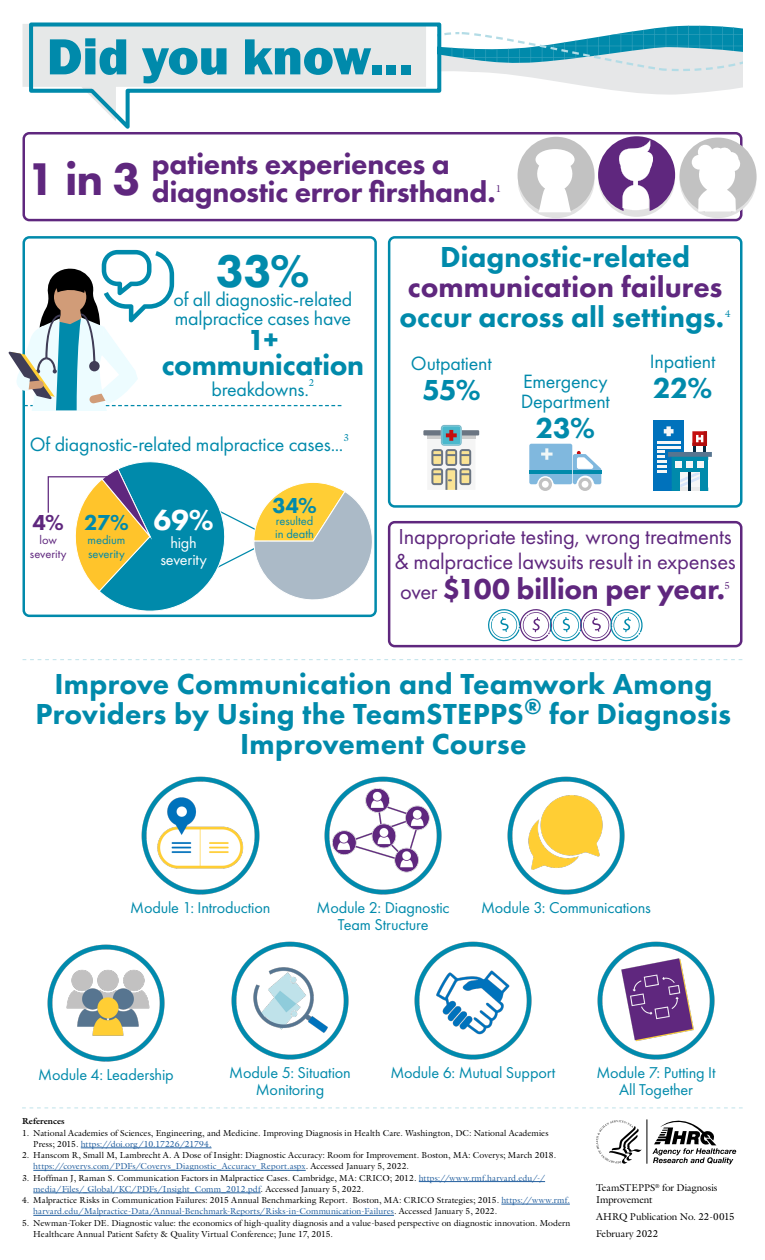
<style>
.page{position:relative;width:765px;height:1260px;background:#fff}
.page>*{position:absolute;margin:0;border:0;box-sizing:border-box;transform-origin:0 0}
.t1{font:52.5px "Franklin Gothic URW Hea";letter-spacing:-.005em;color:#008aab}
.t2{font:800 47.5px "Futura PT";color:#5f277e}
.t3{font:800 47.5px "Futura PT";color:#008aab}
.t4{font:800 30px/30px "Futura PT";color:#008aab;text-align:center}
.t5{font:800 30px/27.5px "Futura PT";letter-spacing:-.01em;color:#5f277e}
.t6{font:800 30px "Futura PT";color:#fff}
.t7{font:22.5px/25px "Futura PT";letter-spacing:-.01em;color:#5f277e}
.t8{font:800 22.5px "Futura PT";color:#008aab}
.t9{font:800 22.5px "Futura PT";color:#5f277e}
.t10{font:20px/20px "Futura PT";letter-spacing:-.01em;color:#008aab}
.t11{font:16.25px/17.5px "Futura PT";letter-spacing:-.01em;color:#008aab;text-align:center}
.t12{font:16.25px/17.5px "Futura PT";letter-spacing:-.01em;color:#fff;text-align:center}
.t13{font:12.5px/14px "Futura PT";color:#008aab}
.t14{font:12.5px/14px "Futura PT";letter-spacing:-.005em;color:#5f277e;text-align:center}
.t15{font:10px/12.5px "Galliard Std";letter-spacing:-.015em;color:#000}
.t16{font:10px "Galliard Std";color:#008aab}
.t17{font:10px "Galliard Std";color:#5f277e}
.t18{font:8.75px/11.2px "Galliard Std";letter-spacing:.005em;color:#000}
.t19{font:700 8.75px "Galliard Std";letter-spacing:.01em;color:#000}
.s1{color:#5f277e}
.s2{font-weight:400;font-size:22.5px}
.s3{color:#215e9e}
</style>
<div class="page">
<div style="left:388px;top:521px;width:354px;height:126px;border:2px solid #5f277e;border-radius:6px"></div>
<svg style="left:443px;top:25px;width:299px;height:70px"></svg>
<svg style="left:652px;top:1120px;width:84px;height:44px"></svg>
<hr style="left:647px;top:1119px;width:1px;height:45px;background:#000">
<svg style="left:596px;top:1120px;width:46px;height:44px"></svg>
<hr style="left:81px;top:1148px;width:131px;height:1px;background:#215e9e">
<hr style="left:33px;top:1170px;width:273px;height:1px;background:#215e9e">
<hr style="left:419px;top:1181px;width:126px;height:1px;background:#215e9e">
<hr style="left:33px;top:1193px;width:228px;height:1px;background:#215e9e">
<hr style="left:501px;top:1204px;width:69px;height:1px;background:#215e9e">
<hr style="left:33px;top:1215px;width:361px;height:1px;background:#215e9e">
<div style="left:22px;top:132px;width:720px;height:89px;border:2px solid #5f277e;border-radius:6px"></div>
<img style="left:618px;top:212px;width:37px;height:5px">
<img style="left:698px;top:212px;width:45px;height:6px">
<img style="left:536px;top:212px;width:40px;height:6px">
<svg style="left:518px;top:136px;width:239px;height:76px"></svg>
<div style="left:388px;top:236px;width:354px;height:272px;border:2px solid #008aab;border-radius:6px"></div>
<svg style="left:22px;top:1107px;width:721px;height:1px"></svg>
<svg style="left:9px;top:250px;width:332px;height:160px"></svg>
<svg style="left:27px;top:22px;width:416px;height:113px"></svg>
<div style="left:423px;top:430px;width:56px;height:5px;background:#6b7582"></div>
<svg style="left:427px;top:425px;width:48px;height:65px"></svg>
<div style="left:539px;top:478px;width:13px;height:13px;background:#c2c2c2;border-radius:50%"></div>
<div style="left:542px;top:481px;width:7px;height:7px;background:#fff;border-radius:50%"></div>
<div style="left:578px;top:478px;width:14px;height:13px;background:#c2c2c2;border-radius:50%"></div>
<div style="left:582px;top:481px;width:6px;height:7px;background:#fff;border-radius:50%"></div>
<svg style="left:529px;top:444px;width:72px;height:40px"></svg>
<div style="left:653px;top:420px;width:31px;height:71px;background:#0072bc"></div>
<svg style="left:657px;top:426px;width:55px;height:65px"></svg>
<svg style="left:47px;top:451px;width:330px;height:167px"></svg>
<img style="left:141px;top:776px;width:119px;height:119px">
<img style="left:507px;top:776px;width:118px;height:119px">
<img style="left:324px;top:776px;width:118px;height:119px">
<img style="left:231px;top:941px;width:118px;height:119px">
<img style="left:414px;top:941px;width:118px;height:119px">
<img style="left:597px;top:941px;width:118px;height:119px">
<img style="left:47px;top:944px;width:118px;height:118px">
<svg style="left:488px;top:609px;width:155px;height:33px"></svg>
<svg style="left:23px;top:659px;width:719px;height:1px"></svg>
<h1 class="t1" style="left:47px;top:23px;width:368px">Did you know...</h1>
<p class="t2" style="left:27px;top:149px;width:116px">1 in 3</p>
<p class="t5" style="left:152px;top:150px;width:345px">patients experiences a diagnostic error firsthand.</p>
<p class="t17" style="left:496px;top:182px;width:7px">1</p>
<p class="t3" style="left:216px;top:242px;width:95px">33%</p>
<p class="t10" style="left:175px;top:308px;width:178px">malpractice cases have</p>
<p class="t4" style="left:162px;top:327px;width:204px;line-height:25px">1+ communication</p>
<p class="t10" style="left:211px;top:379px;width:99px">breakdowns.</p>
<p class="t16" style="left:309px;top:376px;width:7px">2</p>
<p class="t10" style="left:174px;top:289px;width:180px">of all diagnostic-related</p>
<p class="t10" style="left:30px;top:434px;width:315px">Of diagnostic-related malpractice cases...</p>
<p class="t16" style="left:343px;top:431px;width:7px">3</p>
<p class="t9" style="left:33px;top:508px;width:33px">4%</p>
<p class="t14" style="left:30px;top:533px;width:38px">low severity</p>
<p class="t8" style="left:84px;top:508px;width:46px">27%</p>
<p class="t13" style="left:88px;top:533px;width:39px">medium severity</p>
<p class="t6" style="left:153px;top:502px;width:62px">69%</p>
<p class="t12" style="left:160px;top:534px;width:48px">high severity</p>
<p class="t8" style="left:272px;top:491px;width:46px">34%</p>
<p class="t13" style="left:275px;top:515px;width:40px;line-height:12.5px">resulted in death</p>
<p class="t4" style="left:399px;top:242px;width:326px">Diagnostic-related <span class="s1">communication failures </span>occur across all settings.</p>
<p class="t16" style="left:725px;top:308px;width:7px">4</p>
<p class="t10" style="left:411px;top:353px;width:82px">Outpatient</p>
<p class="t4" style="left:422px;top:374px;width:60px">55%</p>
<p class="t10" style="left:521px;top:371px;width:91px">Emergency<br>Department</p>
<p class="t4" style="left:536px;top:412px;width:61px">23%</p>
<p class="t10" style="left:650px;top:351px;width:67px">Inpatient</p>
<p class="t4" style="left:653px;top:373px;width:61px">22%</p>
<p class="t7" style="left:395px;top:524px;width:343px">Inappropriate testing, wrong treatments &amp; malpractice lawsuits result in expenses</p>
<p class="t5" style="left:400px;top:575px;width:326px"><span class="s2">over</span> $100 billion per year.</p>
<p class="t17" style="left:725px;top:579px;width:7px">5</p>
<h2 class="t4" style="left:35px;top:668px;width:697px">Improve Communication and Teamwork Among<br>Providers by Using the TeamSTEPPS<sup>®</sup> for Diagnosis<br>Improvement Course</h2>
<p class="t11" style="left:130px;top:898px;width:142px">Module 1: Introduction</p>
<p class="t11" style="left:317px;top:898px;width:135px">Module 2: Diagnostic<br>Team Structure</p>
<p class="t11" style="left:481px;top:898px;width:171px">Module 3: Communications</p>
<p class="t11" style="left:38px;top:1066px;width:137px">Module 4: Leadership</p>
<p class="t11" style="left:229px;top:1063px;width:123px">Module 5: Situation<br>Monitoring</p>
<p class="t11" style="left:390px;top:1063px;width:166px">Module 6: Mutual Support</p>
<p class="t11" style="left:596px;top:1063px;width:121px">Module 7: Putting It<br>All Together</p>
<h2 class="t19" style="left:22px;top:1116px;width:44px">References</h2>
<p class="t18" style="left:33px;top:1127px;width:517px;text-indent:-11px">1. National Academies of Sciences, Engineering, and Medicine. Improving Diagnosis in Health Care. Washington, DC: National Academies<br>Press; 2015. <span class="s3">https://doi.org/10.17226/21794.</span></p>
<p class="t18" style="left:33px;top:1149px;width:524px;text-indent:-11px">2. Hanscom R, Small M, Lambrecht A. A Dose of Insight: Diagnostic Accuracy: Room for Improvement. Boston, MA: Coverys; March 2018. <span class="s3">https://coverys.com/PDFs/Coverys_Diagnostic_Accuracy_Report.aspx</span>. Accessed January 5, 2022.</p>
<p class="t18" style="left:33px;top:1172px;width:513px;text-indent:-11px">3. Hoffman J, Raman S. Communication Factors in Malpractice Cases. Cambridge, MA: CRICO; 2012. <span class="s3">https://www.rmf.harvard.edu/-/ media/Files/_Global/KC/PDFs/Insight_Comm_2012.pdf</span>. Accessed January 5, 2022.</p>
<p class="t18" style="left:33px;top:1194px;width:538px;text-indent:-11px">4. Malpractice Risks in Communication Failures: 2015 Annual Benchmarking Report. Boston, MA: CRICO Strategies; 2015. <span class="s3">https://www.rmf. harvard.edu/Malpractice-Data/Annual-Benchmark-Reports/Risks-in-Communication-Failures</span>. Accessed January 5, 2022.</p>
<p class="t18" style="left:33px;top:1217px;width:538px;text-indent:-11px">5. Newman-Toker DE. Diagnostic value: the economics of high-quality diagnosis and a value-based perspective on diagnostic innovation. Modern<br>Healthcare Annual Patient Safety &amp; Quality Virtual Conference; June 17, 2015.</p>
<p class="t15" style="left:596px;top:1181px;width:123px">TeamSTEPPS<sup>®</sup> for Diagnosis<br>Improvement</p>
<p class="t15" style="left:596px;top:1208px;width:140px;line-height:17px">AHRQ Publication No. 22-0015<br>February 2022</p>
</div>
